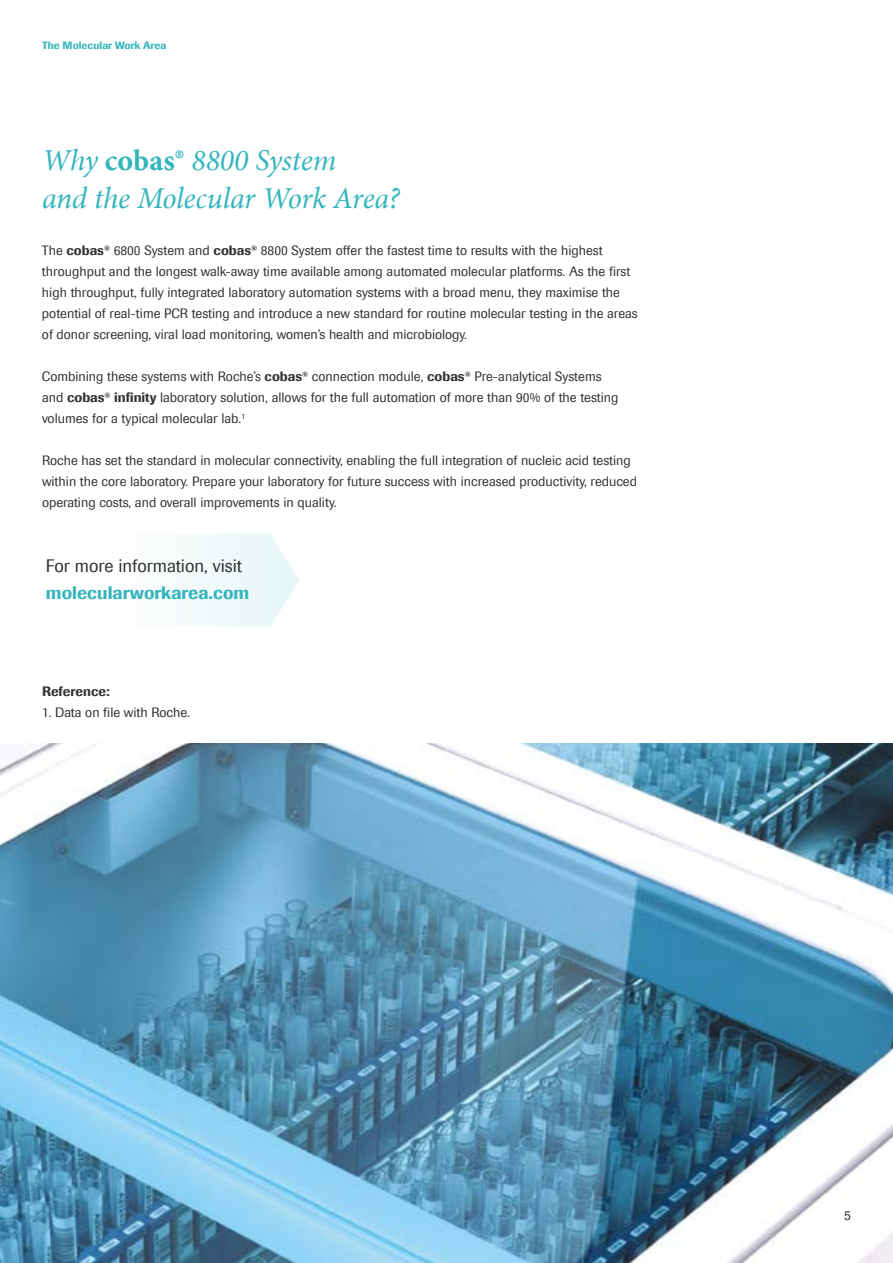
<style>
.page{position:relative;width:893px;height:1263px;background:#fff}
.page>*{position:absolute;margin:0;border:0;box-sizing:border-box;transform-origin:0 0}
.t1{font:italic 30px/37.5px "Minion";letter-spacing:-.01em;color:#34b5bd}
.t2{font:18px "Imago";color:#333}
.t3{font:500 18px "Imago";color:#34b5bd}
.t4{font:13.5px/21px "Imago";color:#333}
.t5{font:500 13.5px "Imago";color:#333}
.t6{font:500 10.5px "Imago";color:#34b5bd}
.s1{font-weight:700;font-style:normal}
.s2{font-weight:500}
</style>
<div class="page">
<img style="left:0;top:743px;width:893px;height:520px">
<svg style="left:189px;top:534px;width:110px;height:92px"></svg>
<p class="t6" style="left:42px;top:39px;width:126px">The Molecular Work Area</p>
<h1 class="t1" style="left:42px;top:142px;width:359px">Why <span class="s1">cobas®</span> 8800 System<br>and the Molecular Work Area?</h1>
<p class="t4" style="left:42px;top:240px;width:597px">The <span class="s2">cobas</span><sup>®</sup> 6800 System and <span class="s2">cobas</span><sup>®</sup> 8800 System offer the fastest time to results with the highest throughput and the longest walk-away time available among automated molecular platforms. As the first high throughput, fully integrated laboratory automation systems with a broad menu, they maximise the potential of real-time PCR testing and introduce a new standard for routine molecular testing in the areas of donor screening, viral load monitoring, women’s health and microbiology.</p>
<p class="t4" style="left:42px;top:366px;width:578px">Combining these systems with Roche’s <span class="s2">cobas</span><sup>®</sup> connection module, <span class="s2">cobas</span><sup>®</sup> Pre-analytical Systems and <span class="s2">cobas</span><sup>®</sup> <span class="s2">infinity</span> laboratory solution, allows for the full automation of more than 90% of the testing volumes for a typical molecular lab.<sup>1</sup></p>
<p class="t4" style="left:42px;top:450px;width:596px">Roche has set the standard in molecular connectivity, enabling the full integration of nucleic acid testing within the core laboratory. Prepare your laboratory for future success with increased productivity, reduced operating costs, and overall improvements in quality.</p>
<h2 class="t2" style="left:46px;top:554px;width:198px">For more information, visit</h2>
<h2 class="t3" style="left:46px;top:581px;width:205px">molecularworkarea.com</h2>
<p class="t5" style="left:42px;top:683px;width:69px">Reference:</p>
<p class="t4" style="left:42px;top:702px;width:150px">1. Data on file with Roche.</p>
<p class="t4" style="left:844px;top:1205px;width:8px">5</p>
</div>
